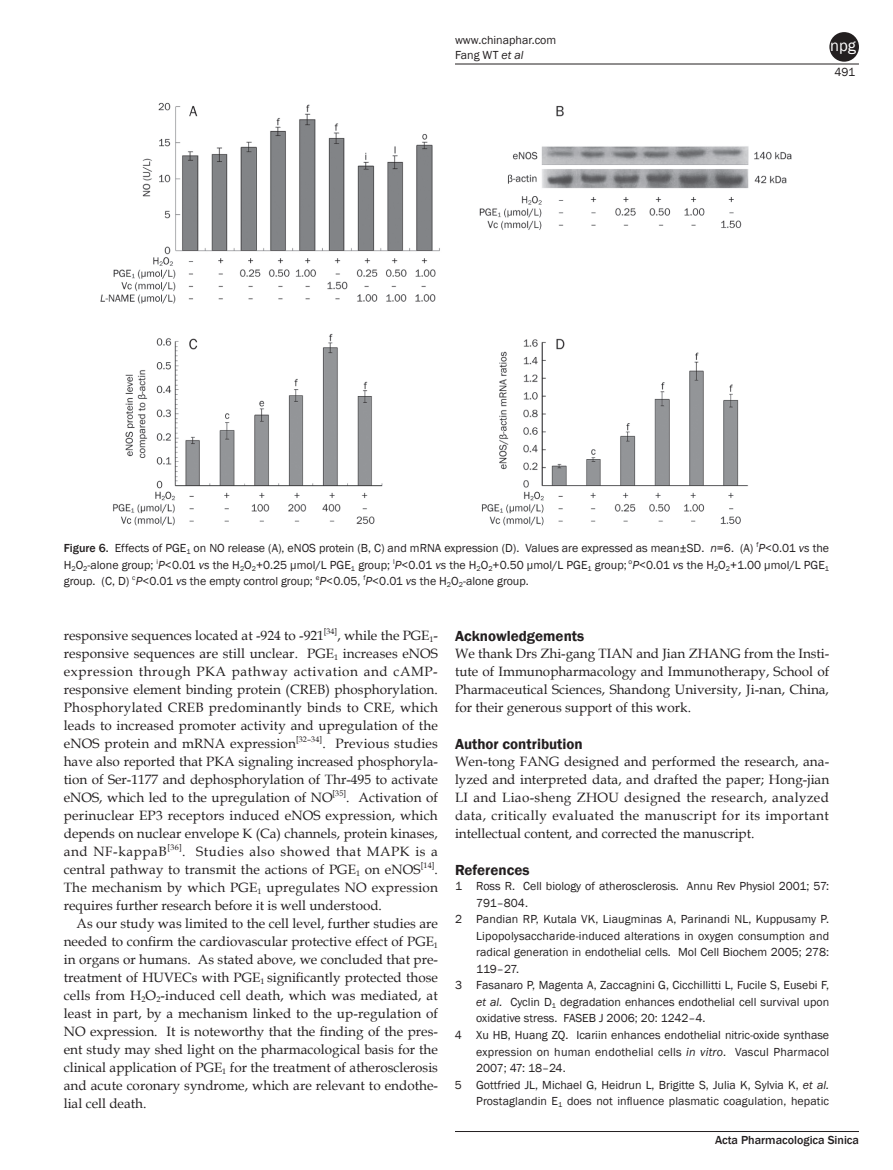
<style>
.page{position:relative;width:893px;height:1170px;background:#fff}
.page>*{position:absolute;margin:0;border:0;box-sizing:border-box;transform-origin:0 0}
.t1{font:16.5px "Franklin Gothic Book 2";color:#fff}
.t2{font:600 15px "Franklin Gothic";color:#231f20}
.t3{font:13.5px/18px "Book Antiqua 2";color:#231f20;text-align:justify}
.t4{font:13.5px "Book Antiqua";color:#231f20}
.t5{font:12px/16.5px "Franklin Gothic Book 2";color:#231f20}
.t6{font:12px "Franklin Gothic";letter-spacing:.01em;color:#231f20}
.t7{font:500 12px "Franklin Gothic";color:#231f20}
.t8{font:12px "Franklin Gothic Book 2";letter-spacing:-.025em;color:#231f20}
.s1{font-family:"Franklin Gothic";font-style:italic}
.s2{font-family:"Franklin Gothic";font-weight:500}
.s3{font-family:"Franklin Gothic"}
.s4{font-family:"Book Antiqua 2"}
.s5{font-family:"Franklin Gothic Book 2"}
</style>
<div class="page">
<hr style="left:455px;top:64px;width:404px;height:1px;background:#231f20">
<hr style="left:455px;top:1131px;width:404px;height:1px;background:#231f20">
<div style="left:829px;top:32px;width:30px;height:30px;background:#231f20;border-radius:50%"></div>
<img style="left:100px;top:102px;width:692px;height:423px">
<p class="t5" style="left:455px;top:32px;width:103px;line-height:15px">www.chinaphar.com<br>Fang WT <span class="s1">et al</span></p>
<p class="t1" style="left:830px;top:35px;width:27px">npg</p>
<p class="t5" style="left:834px;top:64px;width:22px">491</p>
<p class="t5" style="left:64px;top:540px;width:767px;text-align:justify"><span class="s2">Figure 6.</span> Effects of PGE<sub>1</sub> on NO release (A), eNOS protein (B, C) and mRNA expression (D). Values are expressed as mean±SD. <span class="s1">n</span>=6. (A) <sup>f</sup><span class="s1">P</span>&lt;0.01 <span class="s1">vs</span> the H<sub>2</sub>O<sub>2</sub>-alone group; <sup>i</sup><span class="s1">P</span>&lt;0.01 <span class="s1">vs</span> the H<sub>2</sub>O<sub>2</sub><span class="s3">+0.25 μmol/L PGE</span><sub>1</sub> group; <sup>l</sup><span class="s1">P</span>&lt;0.01 <span class="s1">vs</span> the H<sub>2</sub>O<sub>2</sub><span class="s3">+0.50 μmol/L PGE</span><sub>1</sub> group; <sup>o</sup><span class="s1">P</span>&lt;0.01 <span class="s1">vs</span> the H<sub>2</sub>O<sub>2</sub><span class="s3">+1.00 μmol/L PGE</span><sub>1 </sub>group. (C, D) <sup>c</sup><span class="s1">P</span>&lt;0.01 <span class="s1">vs</span> the empty control group; <sup>e</sup><span class="s1">P</span>&lt;0.05, <sup>f</sup><span class="s1">P</span>&lt;0.01 <span class="s1">vs</span> the H<sub>2</sub>O<sub>2</sub>-alone group.</p>
<p class="t3" style="left:64px;top:625px;width:376px">responsive sequences located at -924 to -921<sup>[34]</sup>, while the PGE<sub>1</sub>- responsive sequences are still unclear. PGE<sub>1</sub> increases eNOS expression through PKA pathway activation and cAMP&shy;responsive element binding protein (CREB) phosphorylation.<br>Phosphorylated CREB predominantly binds to CRE, which leads to increased promoter activity and upregulation of the eNOS protein and mRNA expression<sup>[32–34]</sup>. Previous studies have also reported that PKA signaling increased phosphoryla&shy;tion of Ser-1177 and dephosphorylation of Thr-495 to activate eNOS, which led to the upregulation of NO<sup>[35]</sup>. Activation of perinuclear EP3 receptors induced eNOS expression, which depends on nuclear envelope K (Ca) channels, protein kinases, and NF-kappaB<sup>[36]</sup>. Studies also showed that MAPK is a central pathway to transmit the actions of PGE<sub>1</sub> on eNOS<sup>[14]</sup>.<br>The mechanism by which PGE<sub>1</sub> upregulates NO expression requires further research before it is well understood.</p>
<p class="t3" style="left:77px;top:913px;width:363px">As our study was limited to the cell level, further studies are</p>
<p class="t4" style="left:64px;top:931px;width:376px">needed to confirm the cardiovascular protective effect of PGE<sub>1</sub></p>
<p class="t3" style="left:64px;top:949px;width:376px">in organs or humans. As stated above, we concluded that pre-</p>
<p class="t4" style="left:64px;top:967px;width:376px"><span class="s4">treatment of HUVECs with PGE</span><sub>1</sub> significantly protected those</p>
<p class="t3" style="left:64px;top:985px;width:376px">cells from H<sub>2</sub>O<sub>2</sub>-induced cell death, which was mediated, at least in part, by a mechanism linked to the up-regulation of</p>
<p class="t4" style="left:64px;top:1021px;width:376px">NO expression. It is noteworthy that the finding of the pres<span class="s4">-</span></p>
<p class="t3" style="left:64px;top:1039px;width:376px">ent study may shed light on the pharmacological basis for the clinical application of PGE<sub>1</sub> for the treatment of atherosclerosis and acute coronary syndrome, which are relevant to endothe&shy;lial cell death.</p>
<p class="t2" style="left:455px;top:626px;width:131px">Acknowledgements</p>
<p class="t3" style="left:455px;top:643px;width:376px">We thank Drs Zhi-gang TIAN and Jian ZHANG from the Insti&shy;tute of Immunopharmacology and Immunotherapy, School of Pharmaceutical Sciences, Shandong University, Ji-nan, China, for their generous support of this work.</p>
<p class="t2" style="left:455px;top:734px;width:129px">Author contribution</p>
<p class="t3" style="left:455px;top:751px;width:376px">Wen-tong FANG designed and performed the research, ana-</p>
<p class="t4" style="left:455px;top:769px;width:376px">lyzed and interpreted data, and drafted the paper; Hong-jian</p>
<p class="t3" style="left:455px;top:787px;width:376px">LI and Liao-sheng ZHOU designed the research, analyzed data, critically evaluated the manuscript for its important intellectual content, and corrected the manuscript.</p>
<p class="t2" style="left:455px;top:860px;width:76px">References</p>
<p class="t5" style="left:455px;top:878px;width:376px">1 Ross R. Cell biology of atherosclerosis. Annu Rev Physiol 2001; 57:</p>
<p class="t5" style="left:476px;top:894px;width:53px">791–804.</p>
<p class="t5" style="left:455px;top:911px;width:376px">2 Pandian RP, Kutala VK, Liaugminas A, Parinandi NL, Kuppusamy P.</p>
<p class="t5" style="left:476px;top:927px;width:354px">Lipopolysaccharide-induced alterations in oxygen consumption and</p>
<p class="t5" style="left:476px;top:944px;width:354px">radical generation in endothelial cells. Mol Cell Biochem 2005; 278:</p>
<p class="t5" style="left:476px;top:960px;width:44px">119–27.</p>
<p class="t5" style="left:455px;top:977px;width:376px">3 Fasanaro P, Magenta A, Zaccagnini G, Cicchillitti L, Fucile S, Eusebi F,</p>
<p class="t5" style="left:476px;top:993px;width:354px"><span class="s1">et al.</span> Cyclin D<sub>1</sub> degradation enhances endothelial cell survival upon</p>
<p class="t5" style="left:476px;top:1010px;width:231px">oxidative stress. FASEB J 2006; 20: 1242–4.</p>
<p class="t5" style="left:455px;top:1026px;width:376px">4 Xu HB, Huang ZQ. Icariin enhances endothelial nitric-oxide synthase</p>
<p class="t5" style="left:476px;top:1043px;width:354px">expression on human endothelial cells <span class="s1">in vitro</span>. Vascul Pharmacol</p>
<p class="t8" style="left:476px;top:1060px;width:91px">2007; 47: 18–24.</p>
<p class="t5" style="left:455px;top:1076px;width:376px">5 Gottfried JL, Michael G, Heidrun L, Brigitte S, Julia K, Sylvia K, <span class="s1">et al.</span></p>
<p class="t6" style="left:476px;top:1093px;width:354px"><span class="s5">Prostaglandin E</span><sub>1</sub> does not influence plasmatic coagulation, hepatic</p>
<p class="t7" style="left:715px;top:1132px;width:145px">Acta Pharmacologica Sinica</p>
</div>
